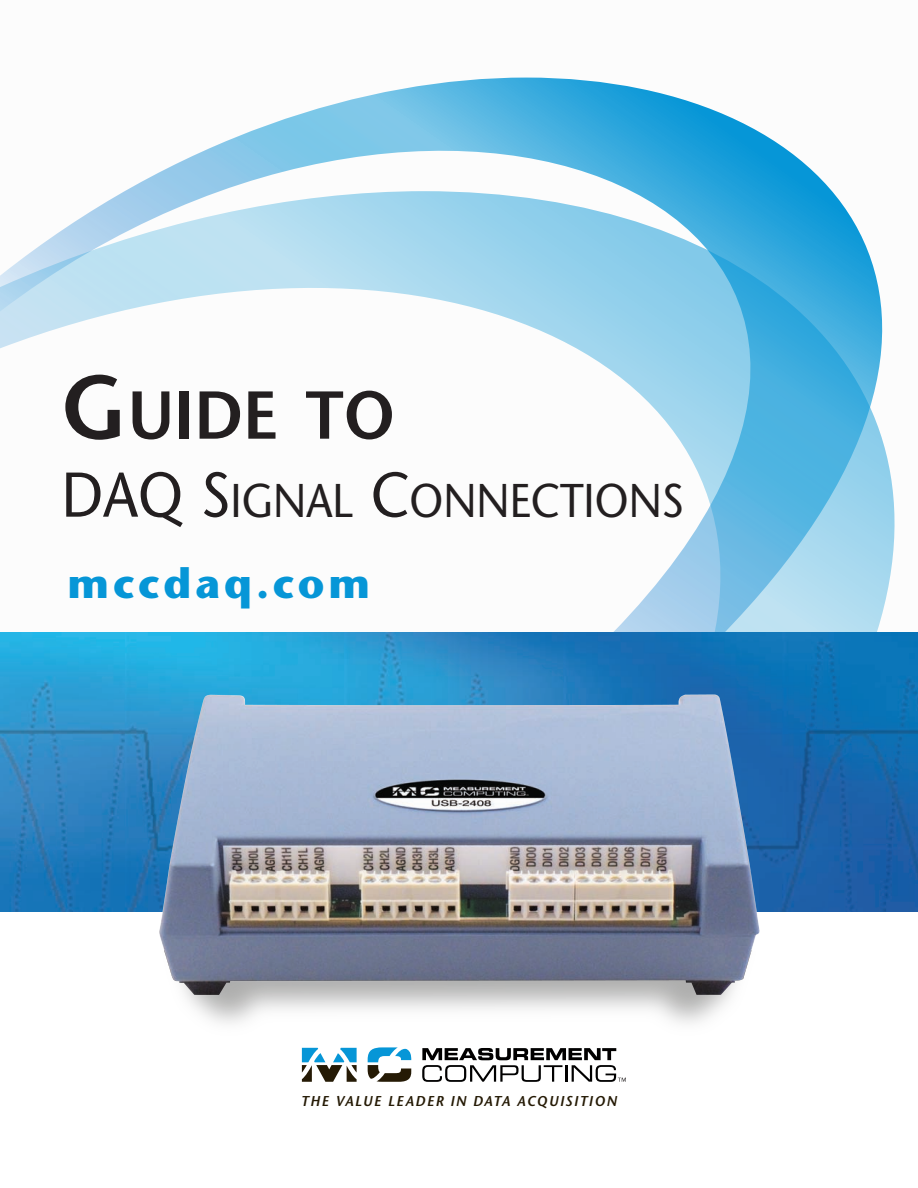
<style>
.page{position:relative;width:918px;height:1188px;background:#fff}
.page>*{position:absolute;margin:0;border:0;box-sizing:border-box;transform-origin:0 0}
.t1{font:600 67.5px "Stone Sans";color:#231f20;scale:.96 1}
.t2{font:47.25px "Stone Sans";color:#231f20;scale:.9 1}
.t3{font:700 42px "Stone Sans";letter-spacing:.095em;color:#0696d7}
.t4{font:italic 600 14.25px "Stone Sans";letter-spacing:.095em;color:#251a05}
.s1{font-size:90px}
.s2{font-size:63px}
</style>
<div class="page">
<svg style="left:127px;top:77px;width:704px;height:113px"></svg>
<svg style="left:0;top:190px;width:895px;height:442px"></svg>
<svg style="left:422px;top:1069px;width:204px;height:13px"></svg>
<svg style="left:302px;top:1069px;width:55px;height:13px"></svg>
<svg style="left:368px;top:1069px;width:43px;height:13px"></svg>
<img style="left:0;top:632px;width:918px;height:280px">
<img style="left:127px;top:671px;width:679px;height:398px">
<h1 class="t1" style="left:62px;top:373px;width:349px"><span class="s1">G</span>UIDE TO</h1>
<h2 class="t2" style="left:62px;top:471px;width:688px"><span class="s2">DAQ S</span>IGNAL <span class="s2">C</span>ONNECTIONS</h2>
<h3 class="t3" style="left:68px;top:557px;width:304px">mccdaq.com</h3>
<p class="t4" style="left:301px;top:1092px;width:317px">THE VALUE LEADER IN DATA ACQUISITION</p>
</div>
